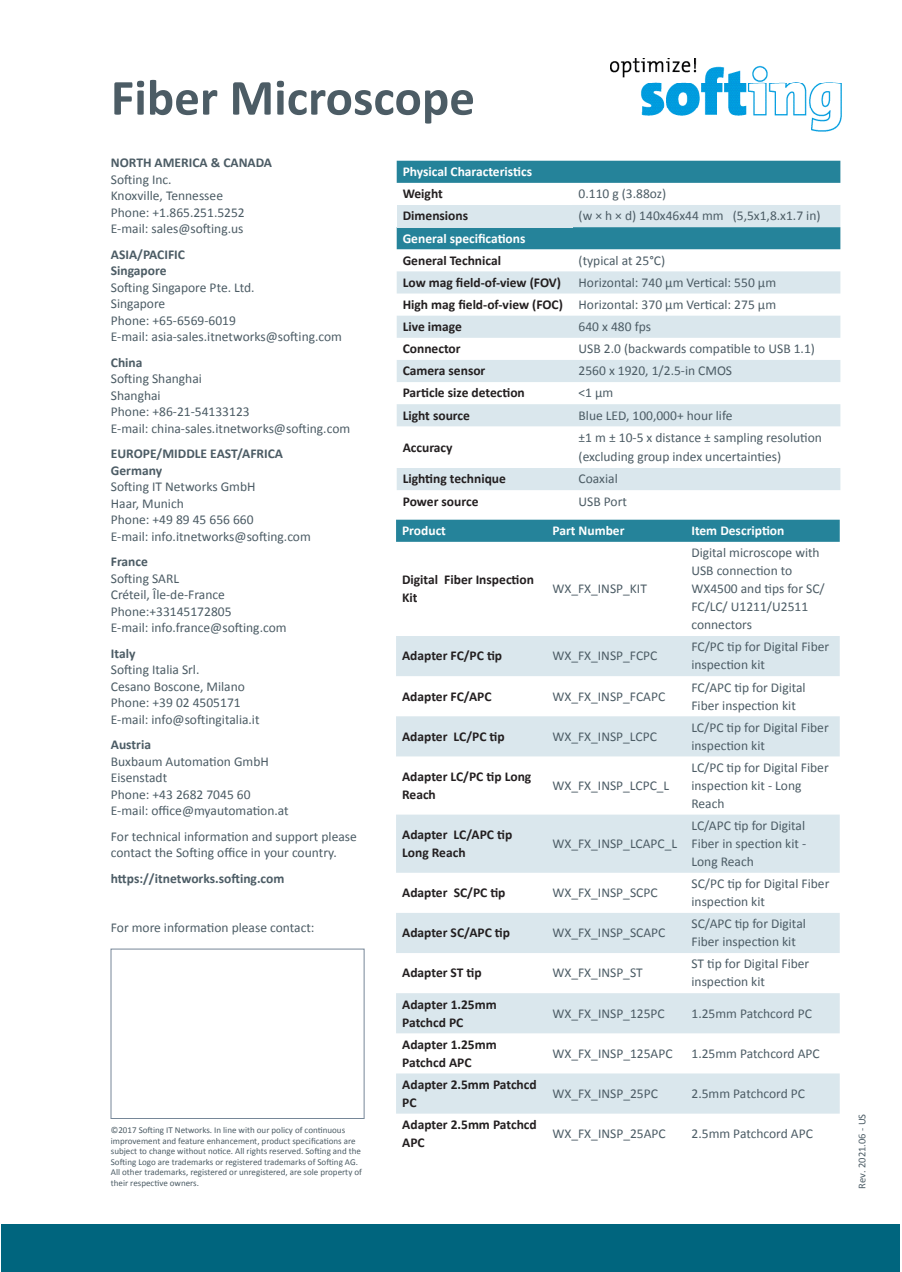
<style>
.page{position:relative;width:902px;height:1272px;background:#fff}
.page>*{position:absolute;margin:0;border:0;box-sizing:border-box;transform-origin:0 0}
.t1{font:700 51px "Calibri";color:#4c5c65}
.t2{font:13.5px/16.5px "Calibri";color:#4c5c65}
.t3{font:700 13.5px/18px "Calibri";color:#231f20}
.t4{font:700 13.5px/16.5px "Calibri";color:#4c5c65}
.t5{font:700 13.5px "Calibri";color:#fff}
.t6{font:10.5px "Calibri";color:#4c5c65}
.t7{font:9px/10.5px "Calibri";color:#4c5c65}
.s1{font-weight:700;color:#231f20}
</style>
<div class="page">
<div style="left:2px;top:1224px;width:898px;height:47px;background:#00657e"></div>
<img style="left:610px;top:58px;width:231px;height:74px">
<div style="left:111px;top:948px;width:253px;height:170px;border:1px solid #768798"></div>
<div style="left:396px;top:161px;width:444px;height:22px;background:#25839a"></div>
<svg style="left:396px;top:205px;width:444px;height:285px;fill:#dae7ed"></svg>
<svg style="left:396px;top:519px;width:443px;height:23px;background:#2d879d"></svg>
<svg style="left:396px;top:636px;width:443px;height:477px;fill:#dae7ed"></svg>
<h1 class="t1" style="left:111px;top:66px;width:365px">Fiber Microscope</h1>
<p class="t4" style="left:111px;top:154px;width:163px">NORTH AMERICA &amp; CANADA</p>
<p class="t2" style="left:111px;top:170px;width:135px">Softing Inc.<br>Knoxville, Tennessee<br>Phone: +1.865.251.5252<br>E-mail: sales@softing.us</p>
<p class="t4" style="left:111px;top:245px;width:76px">ASIA/PACIFIC<br>Singapore</p>
<p class="t2" style="left:111px;top:278px;width:233px">Softing Singapore Pte. Ltd.<br>Singapore<br>Phone: +65-6569-6019<br>E-mail: asia-sales.itnetworks@softing.com</p>
<p class="t4" style="left:111px;top:353px;width:33px">China</p>
<p class="t2" style="left:111px;top:370px;width:241px">Softing Shanghai<br>Shanghai<br>Phone: +86-21-54133123<br>E-mail: china-sales.itnetworks@softing.com</p>
<p class="t4" style="left:111px;top:445px;width:174px">EUROPE/MIDDLE EAST/AFRICA<br>Germany</p>
<p class="t2" style="left:111px;top:478px;width:201px">Softing IT Networks GmbH<br>Haar, Munich<br>Phone: +49 89 45 656 660<br>E-mail: info.itnetworks@softing.com</p>
<p class="t4" style="left:111px;top:553px;width:39px">France</p>
<p class="t2" style="left:111px;top:569px;width:177px">Softing SARL<br>Créteil, Île-de-France<br>Phone:+33145172805<br>E-mail: info.france@softing.com</p>
<p class="t4" style="left:111px;top:644px;width:26px">Italy</p>
<p class="t2" style="left:111px;top:661px;width:150px">Softing Italia Srl.<br>Cesano Boscone, Milano<br>Phone: +39 02 4505171<br>E-mail: info@softingitalia.it</p>
<p class="t4" style="left:111px;top:736px;width:42px">Austria</p>
<p class="t2" style="left:111px;top:752px;width:179px">Buxbaum Automation GmbH<br>Eisenstadt<br>Phone: +43 2682 7045 60<br>E-mail: office@myautomation.at</p>
<p class="t2" style="left:111px;top:827px;width:247px">For technical information and support please contact the Softing office in your country.</p>
<p class="t4" style="left:111px;top:869px;width:175px">https://itnetworks.softing.com</p>
<p class="t2" style="left:111px;top:919px;width:205px">For more information please contact:</p>
<p class="t5" style="left:402px;top:163px;width:131px">Physical Characteristics</p>
<p class="t3" style="left:402px;top:184px;width:42px">Weight</p>
<p class="t2" style="left:578px;top:185px;width:89px">0.110 g (3.88oz)</p>
<p class="t3" style="left:402px;top:206px;width:67px">Dimensions</p>
<p class="t2" style="left:578px;top:207px;width:243px">(w × h × d) 140x46x44 mm (5,5x1,8.x1.7 in)</p>
<p class="t5" style="left:402px;top:230px;width:124px">General specifications</p>
<p class="t3" style="left:402px;top:250px;width:100px">General Technical</p>
<p class="t2" style="left:578px;top:251px;width:88px">(typical at 25°C)</p>
<p class="t3" style="left:402px;top:273px;width:160px">Low mag field-of-view (FOV)</p>
<p class="t2" style="left:402px;top:270px;width:375px;line-height:22.2px;text-align:justify;text-indent:176px">Horizontal: 740 μm Vertical: 550 μm <span class="s1">High mag field-of-view (FOC)</span> Horizontal: 370 μm Vertical: 275 μm <span class="s1">Live image</span></p>
<p class="t2" style="left:578px;top:318px;width:74px">640 x 480 fps</p>
<p class="t3" style="left:402px;top:339px;width:59px">Connector</p>
<p class="t2" style="left:578px;top:340px;width:238px">USB 2.0 (backwards compatible to USB 1.1)</p>
<p class="t3" style="left:402px;top:361px;width:84px">Camera sensor</p>
<p class="t2" style="left:578px;top:362px;width:155px">2560 x 1920, 1/2.5-in CMOS</p>
<p class="t3" style="left:402px;top:383px;width:124px">Particle size detection</p>
<p class="t2" style="left:578px;top:384px;width:36px">&lt;1 μm</p>
<p class="t3" style="left:402px;top:405px;width:69px">Light source</p>
<p class="t2" style="left:578px;top:406px;width:155px">Blue LED, 100,000+ hour life</p>
<p class="t3" style="left:402px;top:437px;width:51px">Accuracy</p>
<p class="t2" style="left:578px;top:427px;width:245px;line-height:19.5px">±1 m ± 10-5 x distance ± sampling resolution (excluding group index uncertainties)</p>
<p class="t3" style="left:402px;top:469px;width:105px">Lighting technique</p>
<p class="t2" style="left:578px;top:470px;width:41px">Coaxial</p>
<p class="t3" style="left:402px;top:491px;width:77px">Power source</p>
<p class="t2" style="left:578px;top:492px;width:50px">USB Port</p>
<p class="t5" style="left:402px;top:522px;width:45px">Product</p>
<p class="t5" style="left:552px;top:522px;width:74px">Part Number</p>
<p class="t5" style="left:691px;top:522px;width:95px">Item Description</p>
<p class="t3" style="left:402px;top:570px;width:133px">Digital Fiber Inspection<br>Kit</p>
<p class="t2" style="left:552px;top:580px;width:96px">WX_FX_INSP_KIT</p>
<p class="t2" style="left:691px;top:543px;width:135px;line-height:18px">Digital microscope with<br>USB connection to<br>WX4500 and tips for SC/<br>FC/LC/ U1211/U2511 connectors</p>
<p class="t3" style="left:402px;top:646px;width:102px">Adapter FC/PC tip</p>
<p class="t2" style="left:552px;top:647px;width:106px">WX_FX_INSP_FCPC</p>
<p class="t2" style="left:691px;top:637px;width:139px;line-height:18px">FC/PC tip for Digital Fiber inspection kit</p>
<p class="t3" style="left:402px;top:686px;width:91px">Adapter FC/APC</p>
<p class="t2" style="left:552px;top:687px;width:114px">WX_FX_INSP_FCAPC</p>
<p class="t2" style="left:691px;top:677px;width:116px;line-height:18px">FC/APC tip for Digital<br>Fiber inspection kit</p>
<p class="t3" style="left:402px;top:726px;width:104px">Adapter LC/PC tip</p>
<p class="t2" style="left:552px;top:727px;width:106px">WX_FX_INSP_LCPC</p>
<p class="t2" style="left:691px;top:717px;width:139px;line-height:18px">LC/PC tip for Digital Fiber inspection kit</p>
<p class="t3" style="left:402px;top:766px;width:131px">Adapter LC/PC tip Long<br>Reach</p>
<p class="t2" style="left:552px;top:776px;width:118px">WX_FX_INSP_LCPC_L</p>
<p class="t2" style="left:691px;top:757px;width:139px;line-height:18px">LC/PC tip for Digital Fiber inspection kit - Long<br>Reach</p>
<p class="t2" style="left:691px;top:815px;width:116px;line-height:18px;text-align:justify">LC/APC tip for Digital Fiber in spection kit - Long Reach</p>
<p class="t3" style="left:402px;top:824px;width:112px">Adapter LC/APC tip<br>Long Reach</p>
<p class="t2" style="left:552px;top:834px;width:126px">WX_FX_INSP_LCAPC_L</p>
<p class="t3" style="left:402px;top:883px;width:105px">Adapter SC/PC tip</p>
<p class="t2" style="left:552px;top:883px;width:107px">WX_FX_INSP_SCPC</p>
<p class="t2" style="left:691px;top:874px;width:139px;line-height:18px">SC/PC tip for Digital Fiber inspection kit</p>
<p class="t3" style="left:402px;top:923px;width:109px">Adapter SC/APC tip</p>
<p class="t2" style="left:552px;top:923px;width:114px">WX_FX_INSP_SCAPC</p>
<p class="t2" style="left:691px;top:914px;width:116px;line-height:18px">SC/APC tip for Digital<br>Fiber inspection kit</p>
<p class="t3" style="left:402px;top:963px;width:81px">Adapter ST tip</p>
<p class="t2" style="left:552px;top:964px;width:92px">WX_FX_INSP_ST</p>
<p class="t2" style="left:691px;top:954px;width:119px;line-height:18px">ST tip for Digital Fiber inspection kit</p>
<p class="t3" style="left:402px;top:994px;width:96px">Adapter 1.25mm<br>Patchcd PC</p>
<p class="t2" style="left:552px;top:1004px;width:114px">WX_FX_INSP_125PC</p>
<p class="t2" style="left:691px;top:1004px;width:122px">1.25mm Patchcord PC</p>
<p class="t3" style="left:402px;top:1034px;width:96px">Adapter 1.25mm<br>Patchcd APC</p>
<p class="t2" style="left:552px;top:1044px;width:121px">WX_FX_INSP_125APC</p>
<p class="t2" style="left:691px;top:1044px;width:130px">1.25mm Patchcord APC</p>
<p class="t3" style="left:402px;top:1074px;width:136px">Adapter 2.5mm Patchcd<br>PC</p>
<p class="t2" style="left:552px;top:1084px;width:107px">WX_FX_INSP_25PC</p>
<p class="t2" style="left:691px;top:1084px;width:115px">2.5mm Patchcord PC</p>
<p class="t3" style="left:402px;top:1114px;width:136px">Adapter 2.5mm Patchcd<br>APC</p>
<p class="t2" style="left:552px;top:1124px;width:115px">WX_FX_INSP_25APC</p>
<p class="t2" style="left:691px;top:1124px;width:123px">2.5mm Patchcord APC</p>
<p class="t7" style="left:111px;top:1124px;width:252px">©2017 Softing IT Networks. In line with our policy of continuous improvement and feature enhancement, product specifications are subject to change without notice. All rights reserved. Softing and the Softing Logo are trademarks or registered trademarks of Softing AG.<br>All other trademarks, registered or unregistered, are sole property of their respective owners.</p>
<p class="t6" style="left:855px;top:1188px;width:76px;rotate:-90deg">Rev. 2021.06 - US</p>
</div>
